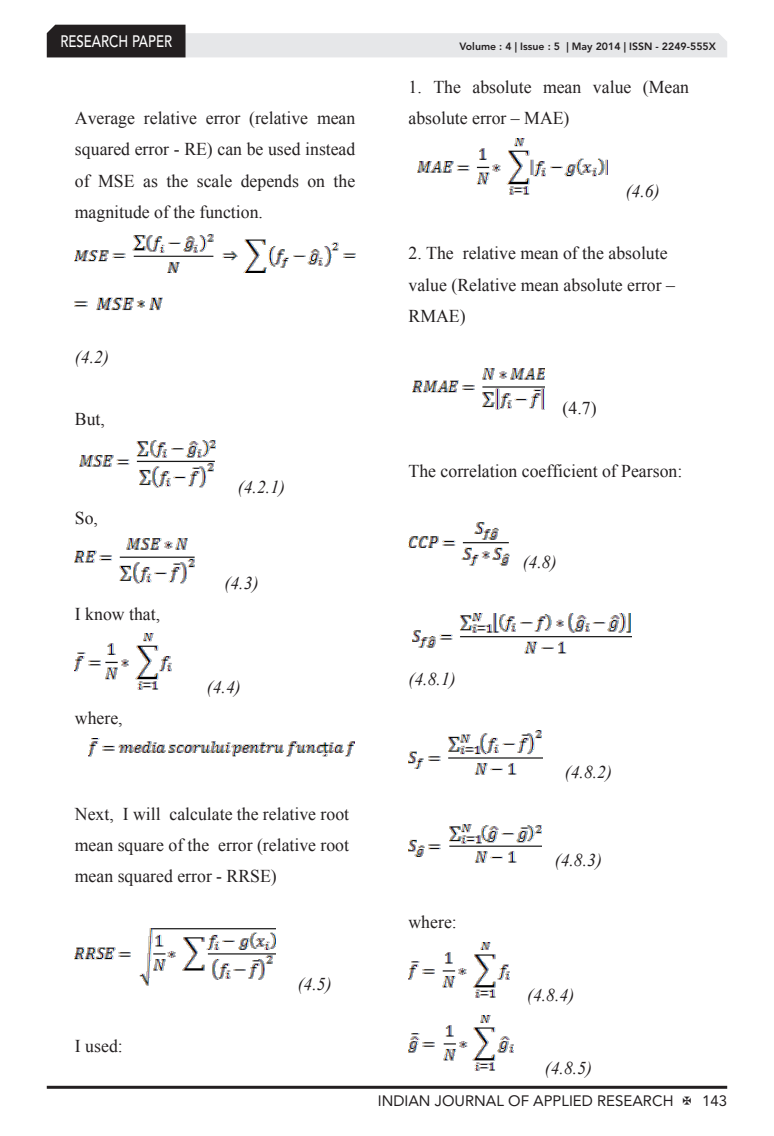
<style>
.page{position:relative;width:774px;height:1136px;background:#fff}
.page>*{position:absolute;margin:0;border:0;box-sizing:border-box;transform-origin:0 0}
.t1{font:18px/31px "Times New Roman";color:#231f20;text-align:justify}
.t2{font:italic 18px "Times New Roman";color:#231f20}
.t3{font:500 16.5px "Avenir LT Std";color:#fff;scale:.8 1}
.t4{font:15px "Avenir LT Std";color:#231f20}
.t5{font:800 10.5px "Avenir LT Std";color:#231f20}
</style>
<div class="page">
<hr style="left:47px;top:1085px;width:680px;height:3px;background:#231f20">
<svg style="left:47px;top:25px;width:680px;height:32px"></svg>
<img style="left:75px;top:234px;width:280px;height:38px">
<img style="left:75px;top:297px;width:88px;height:14px">
<img style="left:79px;top:440px;width:137px;height:48px">
<img style="left:75px;top:538px;width:120px;height:46px">
<img style="left:75px;top:634px;width:97px;height:56px">
<img style="left:88px;top:738px;width:266px;height:19px">
<img style="left:75px;top:928px;width:200px;height:58px">
<img style="left:417px;top:139px;width:191px;height:56px">
<img style="left:413px;top:368px;width:132px;height:42px">
<img style="left:408px;top:522px;width:101px;height:44px">
<img style="left:413px;top:613px;width:218px;height:41px">
<img style="left:408px;top:730px;width:135px;height:45px">
<img style="left:408px;top:824px;width:133px;height:39px">
<img style="left:408px;top:942px;width:101px;height:56px">
<img style="left:408px;top:1015px;width:106px;height:56px">
<p class="t3" style="left:60px;top:32px;width:139px">RESEARCH PAPER</p>
<p class="t1" style="left:75px;top:102px;width:282px">Average relative error (relative mean squared error - RE) can be used instead of MSE as the scale depends on the magnitude of the function.</p>
<p class="t2" style="left:75px;top:344px;width:36px">(4.2)</p>
<p class="t1" style="left:75px;top:403px;width:32px">But,</p>
<p class="t1" style="left:75px;top:501px;width:25px">So,</p>
<p class="t1" style="left:75px;top:597px;width:87px">I know that,</p>
<p class="t1" style="left:75px;top:701px;width:49px">where,</p>
<p class="t2" style="left:238px;top:474px;width:49px">(4.2.1)</p>
<p class="t2" style="left:225px;top:570px;width:36px">(4.3)</p>
<p class="t2" style="left:207px;top:674px;width:36px">(4.4)</p>
<p class="t1" style="left:75px;top:798px;width:276px">Next, I will calculate the relative root mean square of the error (relative root mean squared error - RRSE)</p>
<p class="t1" style="left:75px;top:1029px;width:49px">I used:</p>
<p class="t2" style="left:298px;top:971px;width:36px">(4.5)</p>
<p class="t5" style="left:459px;top:41px;width:258px">Volume : 4 | Issue : 5 | May 2014 | ISSN - 2249-555X</p>
<p class="t1" style="left:408px;top:71px;width:282px">1. The absolute mean value (Mean absolute error – MAE)</p>
<p class="t2" style="left:626px;top:179px;width:36px">(4.6)</p>
<p class="t1" style="left:408px;top:237px;width:268px;text-align:left">2. The relative mean of the absolute value (Relative mean absolute error –<br>RMAE)</p>
<p class="t1" style="left:563px;top:392px;width:36px">(4.7)</p>
<p class="t1" style="left:408px;top:454px;width:275px">The correlation coefficient of Pearson:</p>
<p class="t2" style="left:408px;top:666px;width:49px">(4.8.1)</p>
<p class="t1" style="left:408px;top:906px;width:50px">where:</p>
<p class="t2" style="left:523px;top:550px;width:36px">(4.8)</p>
<p class="t2" style="left:565px;top:759px;width:49px">(4.8.2)</p>
<p class="t2" style="left:555px;top:847px;width:49px">(4.8.3)</p>
<p class="t2" style="left:527px;top:982px;width:49px">(4.8.4)</p>
<p class="t2" style="left:545px;top:1055px;width:49px">(4.8.5)</p>
<p class="t4" style="left:378px;top:1091px;width:297px">INDIAN JOURNAL OF APPLIED RESEARCH</p>
<p class="t4" style="left:702px;top:1091px;width:27px">143</p>
</div>
